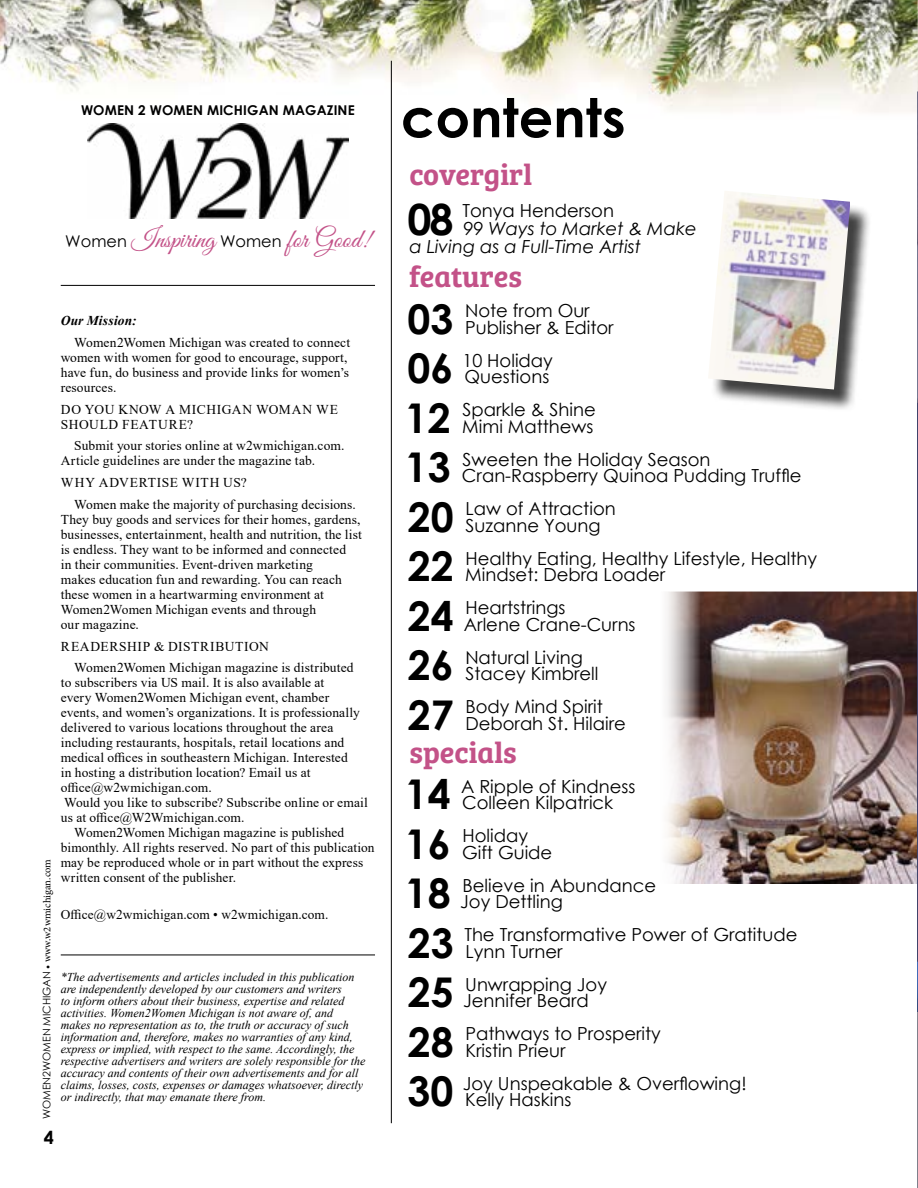
<style>
.page{position:relative;width:918px;height:1188px;background:#fff}
.page>*{position:absolute;margin:0;border:0;box-sizing:border-box;transform-origin:0 0}
.t1{font:700 54px "Century Gothic";color:#000}
.t2{font:700 43.05px "Century Gothic";color:#000}
.t3{font:700 40.95px "Century Gothic";color:#000}
.t4{font:30px "Bree Serif Sb";color:#c35288}
.t5{font:26.4px "Great Vibes";color:#c35288}
.t6{font:18px/16.5px "Century Gothic";color:#000}
.t7{font:italic 18px/18px "Century Gothic";color:#000}
.t8{font:700 18px "Century Gothic";color:#000}
.t9{font:13.5px/15px "Times New Roman";letter-spacing:.01em;color:#000}
.t10{font:13.5px/15px "Times New Roman";letter-spacing:.045em;color:#000}
.t11{font:700 13.5px "Century Gothic";letter-spacing:.01em;color:#000}
.t12{font:italic 700 13.5px "Times New Roman";letter-spacing:.015em;color:#000}
.t13{font:italic 12px/12px "Times New Roman";color:#000}
.t14{font:10.5px "Minion Pro";color:#000}
.s1{font-family:"Century Gothic";font-size:16.2px;color:#000}
.s2{font-family:"Century Gothic"}
</style>
<div class="page">
<img style="left:344px;top:0;width:573px;height:119px">
<img style="left:0;top:0;width:344px;height:92px">
<img style="left:666px;top:592px;width:251px;height:291px">
<hr style="left:391px;top:61px;width:1px;height:1062px;background:#000">
<hr style="left:61px;top:955px;width:314px;height:1px;background:#000">
<img style="left:87px;top:123px;width:262px;height:95px">
<hr style="left:61px;top:285px;width:314px;height:1px;background:#000">
<div style="left:711px;top:195px;width:160px;height:217px;background:#000;opacity:.75"></div>
<img style="left:709px;top:191px;width:141px;height:199px">
<svg style="left:917px;top:403px;width:1px;height:521px"></svg>
<hr style="left:917px;top:924px;width:1px;height:264px;background:#000;opacity:.4">
<hr style="left:917px;top:999px;width:1px;height:189px;background:#3f436b">
<img style="left:917px;top:0;width:1px;height:403px">
<p class="t11" style="left:81px;top:99px;width:275px">WOMEN 2 WOMEN MICHIGAN MAGAZINE</p>
<h3 class="t5" style="left:65px;top:224px;width:307px"><span class="s1">Women</span> Inspiring <span class="s1">Women</span> for Good!</h3>
<p class="t12" style="left:61px;top:311px;width:77px">Our Mission:</p>
<p class="t9" style="left:61px;top:335px;width:291px;text-indent:14px">Women2Women Michigan was created to connect women with women for good to encourage, support, have fun, do business and provide links for women’s resources.</p>
<p class="t10" style="left:61px;top:401px;width:279px">DO YOU KNOW A MICHIGAN WOMAN WE<br>SHOULD FEATURE?</p>
<p class="t9" style="left:61px;top:438px;width:285px;text-indent:14px">Submit your stories online at w2wmichigan.com.<br>Article guidelines are under the magazine tab.</p>
<p class="t9" style="left:74px;top:471px;width:283px;line-height:21.8px;text-indent:-13px">WHY ADVERTISE WITH US?<br>Women make the majority of purchasing decisions.</p>
<p class="t9" style="left:61px;top:511px;width:303px">They buy goods and services for their homes, gardens, businesses, entertainment, health and nutrition, the list is endless. They want to be informed and connected<br>in their communities. Event-driven marketing<br>makes education fun and rewarding. You can reach these women in a heartwarming environment at Women2Women Michigan events and through<br>our magazine.</p>
<p class="t9" style="left:74px;top:635px;width:281px;line-height:21.8px;text-indent:-13px">READERSHIP &amp; DISTRIBUTION<br>Women2Women Michigan magazine is distributed</p>
<p class="t9" style="left:61px;top:675px;width:265px">to subscribers via US mail. It is also available at</p>
<p class="t9" style="left:61px;top:690px;width:270px">every Women2Women Michigan event, chamber</p>
<p class="t9" style="left:61px;top:705px;width:301px">events, and women’s organizations. It is professionally</p>
<p class="t9" style="left:61px;top:720px;width:274px">delivered to various locations throughout the area</p>
<p class="t9" style="left:61px;top:735px;width:285px">including restaurants, hospitals, retail locations and</p>
<p class="t9" style="left:61px;top:750px;width:289px">medical offices in southeastern Michigan. Interested</p>
<p class="t9" style="left:61px;top:765px;width:251px">in hosting a distribution location? Email us at</p>
<p class="t9" style="left:61px;top:780px;width:153px">office@w2wmichigan.com.</p>
<p class="t9" style="left:64px;top:795px;width:305px">Would you like to subscribe? Subscribe online or email</p>
<p class="t9" style="left:61px;top:810px;width:185px">us at office@W2Wmichigan.com.</p>
<p class="t9" style="left:74px;top:825px;width:272px">Women2Women Michigan magazine is published</p>
<p class="t9" style="left:61px;top:840px;width:315px">bimonthly. All rights reserved. No part of this publication</p>
<p class="t9" style="left:61px;top:855px;width:304px">may be reproduced whole or in part without the express</p>
<p class="t9" style="left:61px;top:870px;width:177px">written consent of the publisher.</p>
<p class="t9" style="left:61px;top:907px;width:269px">Office@w2wmichigan.com • w2wmichigan.com.</p>
<p class="t14" style="left:40px;top:1119px;width:261px;rotate:-90deg"><span class="s2">WOMEN2WOMEN MICHIGAN</span> • www.w2wmichigan.com</p>
<p class="t13" style="left:61px;top:971px;width:306px">*The advertisements and articles included in this publication are independently developed by our customers and writers<br>to inform others about their business, expertise and related activities. Women2Women Michigan is not aware of, and makes no representation as to, the truth or accuracy of such information and, therefore, makes no warranties of any kind, express or implied, with respect to the same. Accordingly, the respective advertisers and writers are solely responsible for the accuracy and contents of their own advertisements and for all claims, losses, costs, expenses or damages whatsoever, directly or indirectly, that may emanate there from.</p>
<h3 class="t8" style="left:44px;top:1124px;width:12px">4</h3>
<h1 class="t1" style="left:401px;top:77px;width:226px">contents</h1>
<h3 class="t4" style="left:409px;top:152px;width:124px">covergirl</h3>
<h2 class="t2" style="left:408px;top:186px;width:48px">08</h2>
<h3 class="t6" style="left:463px;top:202px;width:153px">Tonya Henderson</h3>
<h3 class="t7" style="left:409px;top:219px;width:289px;text-indent:54px">99 Ways to Market &amp; Make a Living as a Full-Time Artist</h3>
<h3 class="t4" style="left:409px;top:254px;width:115px">features</h3>
<h3 class="t3" style="left:408px;top:288px;width:47px">03</h3>
<h3 class="t6" style="left:465px;top:302px;width:150px">Note from Our<br>Publisher &amp; Editor</h3>
<h3 class="t3" style="left:408px;top:337px;width:47px">06</h3>
<h3 class="t6" style="left:462px;top:352px;width:92px">10 Holiday<br>Questions</h3>
<h3 class="t3" style="left:405px;top:387px;width:47px">12</h3>
<h3 class="t6" style="left:462px;top:401px;width:135px">Sparkle &amp; Shine<br>Mimi Matthews</h3>
<h3 class="t3" style="left:405px;top:436px;width:47px">13</h3>
<h3 class="t6" style="left:462px;top:451px;width:341px">Sweeten the Holiday Season<br>Cran-Raspberry Quinoa Pudding Truffle</h3>
<h3 class="t3" style="left:408px;top:486px;width:47px">20</h3>
<h3 class="t6" style="left:465px;top:500px;width:152px">Law of Attraction<br>Suzanne Young</h3>
<h3 class="t3" style="left:408px;top:535px;width:47px">22</h3>
<h3 class="t6" style="left:465px;top:550px;width:354px">Healthy Eating, Healthy Lifestyle, Healthy<br>Mindset: Debra Loader</h3>
<h3 class="t3" style="left:408px;top:585px;width:47px">24</h3>
<h3 class="t6" style="left:464px;top:599px;width:173px">Heartstrings<br>Arlene Crane-Curns</h3>
<h3 class="t3" style="left:408px;top:634px;width:47px">26</h3>
<h3 class="t6" style="left:465px;top:649px;width:135px">Natural Living<br>Stacey Kimbrell</h3>
<h3 class="t3" style="left:408px;top:684px;width:47px">27</h3>
<h3 class="t6" style="left:465px;top:698px;width:162px">Body Mind Spirit<br>Deborah St. Hilaire</h3>
<h3 class="t4" style="left:409px;top:729px;width:109px">specials</h3>
<h3 class="t3" style="left:405px;top:763px;width:47px">14</h3>
<h3 class="t6" style="left:461px;top:778px;width:176px">A Ripple of Kindness<br>Colleen Kilpatrick</h3>
<h3 class="t3" style="left:405px;top:813px;width:47px">16</h3>
<h3 class="t6" style="left:462px;top:827px;width:92px">Holiday<br>Gift Guide</h3>
<h3 class="t3" style="left:405px;top:862px;width:47px">18</h3>
<h3 class="t6" style="left:460px;top:877px;width:197px">Believe in Abundance<br>Joy Dettling</h3>
<h3 class="t3" style="left:408px;top:912px;width:47px">23</h3>
<h3 class="t6" style="left:464px;top:926px;width:335px">The Transformative Power of Gratitude<br>Lynn Turner</h3>
<h3 class="t3" style="left:408px;top:961px;width:47px">25</h3>
<h3 class="t6" style="left:463px;top:976px;width:145px">Unwrapping Joy<br>Jennifer Beard</h3>
<h3 class="t3" style="left:408px;top:1011px;width:47px">28</h3>
<h3 class="t6" style="left:465px;top:1025px;width:197px">Pathways to Prosperity<br>Kristin Prieur</h3>
<h3 class="t3" style="left:408px;top:1060px;width:47px">30</h3>
<h3 class="t6" style="left:463px;top:1075px;width:285px">Joy Unspeakable &amp; Overflowing!<br>Kelly Haskins</h3>
</div>
